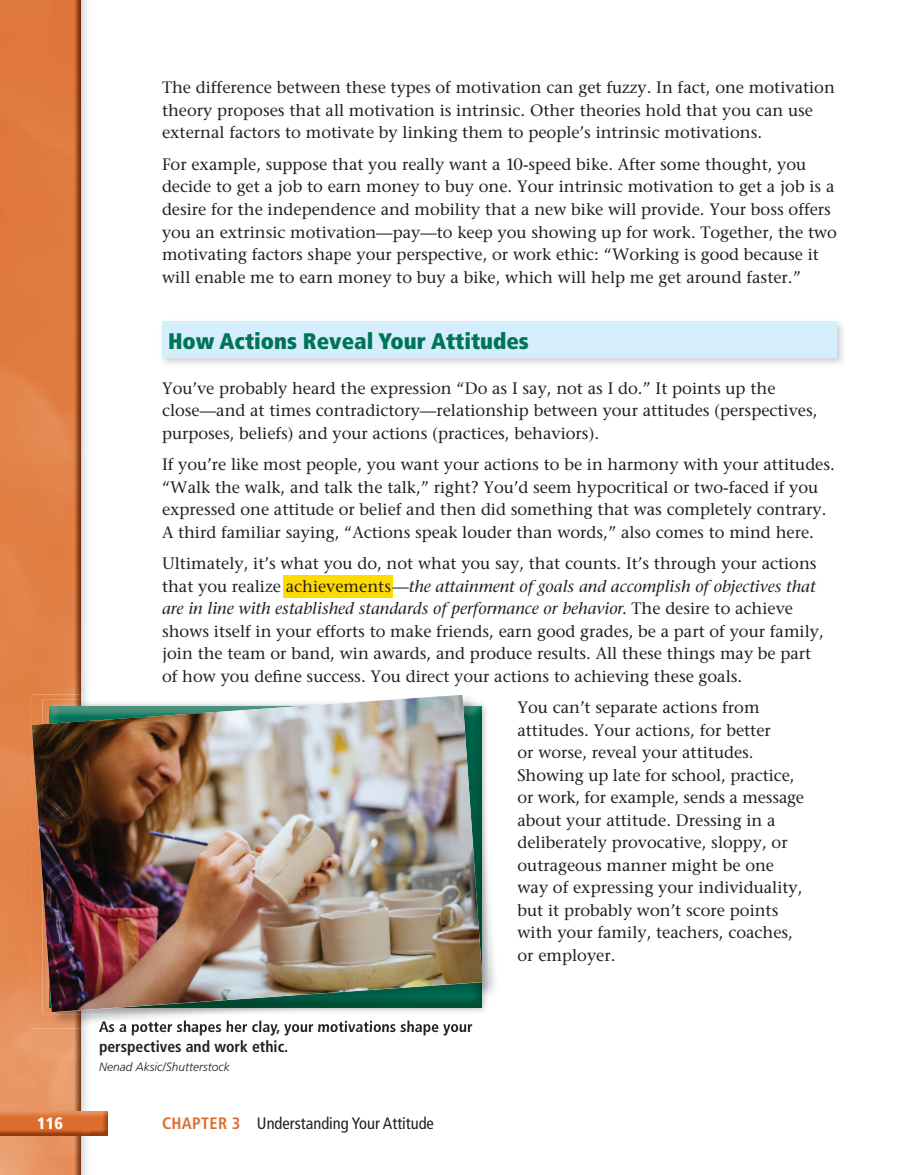
<style>
.page{position:relative;width:918px;height:1175px;background:#fff}
.page>*{position:absolute;margin:0;border:0;box-sizing:border-box;transform-origin:0 0}
.t1{font:900 condensed 22.5px "Frutiger";color:#007359}
.t2{font:16.5px/22.5px "Stone Serif";color:#231f20}
.t3{font:condensed 16.5px "Frutiger";color:#231f20}
.t4{font:900 condensed 16.5px "Frutiger";color:#fff}
.t5{font:700 condensed 15.75px/19.5px "Frutiger";color:#231f20}
.t6{font:italic 300 12px "Frutiger";color:#231f20}
.s1{font-style:italic}
.s2{font-weight:700;color:#dd6e2c}
</style>
<div class="page">
<img style="left:0;top:0;width:87px;height:1174px">
<svg style="left:81px;top:1135px;width:27px;height:1px"></svg>
<img style="left:0;top:1135px;width:81px;height:1px">
<img style="left:0;top:1111px;width:108px;height:24px">
<div style="left:283px;top:575px;width:109px;height:22px;background:#ffdc01"></div>
<div style="left:162px;top:322px;width:675px;height:36px;background:#d4effb"></div>
<img style="left:31px;top:694px;width:464px;height:334px">
<img style="left:99px;top:1020px;width:374px;height:8px">
<img style="left:32px;top:695px;width:451px;height:317px">
<p class="t2" style="left:162px;top:76px;width:674px">The difference between these types of motivation can get fuzzy. In fact, one motivation theory proposes that all motivation is intrinsic. Other theories hold that you can use external factors to motivate by linking them to people’s intrinsic motivations.</p>
<p class="t2" style="left:162px;top:153px;width:677px">For example, suppose that you really want a 10-speed bike. After some thought, you decide to get a job to earn money to buy one. Your intrinsic motivation to get a job is a desire for the independence and mobility that a new bike will provide. Your boss offers you an extrinsic motivation—pay—to keep you showing up for work. Together, the two motivating factors shape your perspective, or work ethic: “Working is good because it will enable me to earn money to buy a bike, which will help me get around faster.”</p>
<h1 class="t1" style="left:168px;top:327px;width:362px">How Actions Reveal Your Attitudes</h1>
<p class="t2" style="left:162px;top:376px;width:657px">You’ve probably heard the expression “Do as I say, not as I do.” It points up the close—and at times contradictory—relationship between your attitudes (perspectives, purposes, beliefs) and your actions (practices, behaviors).</p>
<p class="t2" style="left:162px;top:453px;width:674px">If you’re like most people, you want your actions to be in harmony with your attitudes. “Walk the walk, and talk the talk,” right? You’d seem hypocritical or two-faced if you expressed one attitude or belief and then did something that was completely contrary.<br>A third familiar saying, “Actions speak louder than words,” also comes to mind here.</p>
<p class="t2" style="left:162px;top:552px;width:663px">Ultimately, it’s what you do, not what you say, that counts. It’s through your actions that you realize achievements—<span class="s1">the attainment of goals and accomplish of objectives that are in line with established standards of performance or behavior</span>. The desire to achieve shows itself in your efforts to make friends, earn good grades, be a part of your family, join the team or band, win awards, and produce results. All these things may be part of how you define success. You direct your actions to achieving these goals.</p>
<p class="t2" style="left:517px;top:696px;width:288px">You can’t separate actions from attitudes. Your actions, for better<br>or worse, reveal your attitudes.<br>Showing up late for school, practice, or work, for example, sends a message about your attitude. Dressing in a deliberately provocative, sloppy, or outrageous manner might be one way of expressing your individuality, but it probably won’t score points with your family, teachers, coaches, or employer.</p>
<p class="t5" style="left:99px;top:1017px;width:375px">As a potter shapes her clay, your motivations shape your perspectives and work ethic.</p>
<p class="t6" style="left:99px;top:1060px;width:132px">Nenad Aksic/Shutterstock</p>
<p class="t4" style="left:37px;top:1113px;width:27px">116</p>
<p class="t3" style="left:162px;top:1113px;width:273px"><span class="s2">CHAPTER 3</span> Understanding Your Attitude</p>
</div>
